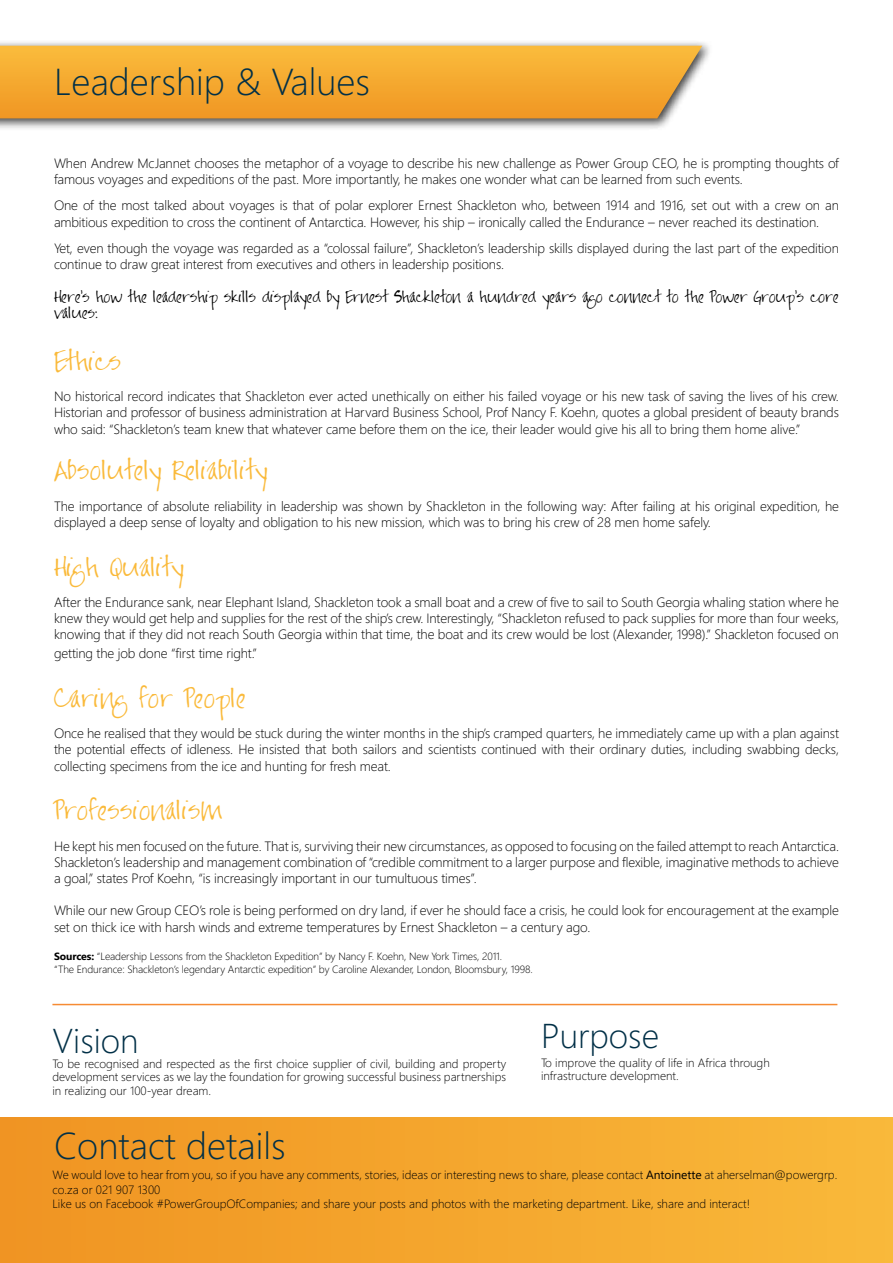
<style>
.page{position:relative;width:893px;height:1263px;background:#fff}
.page>*{position:absolute;margin:0;border:0;box-sizing:border-box;transform-origin:0 0}
.t1{font:300 37.5px "Segoe WP";color:#023047}
.t2{font:300 34.5px "Segoe WP";color:#023047}
.t3{font:22.5px "Jayne Print Hand";color:#faba3b}
.t4{font:300 13.5px/16.2px "Segoe WP";letter-spacing:-.01em;color:#000}
.t5{font:13.5px/16.2px "Jayne Print Hand";letter-spacing:-.01em;color:#000}
.t6{font:300 12px/13.5px "Segoe WP";color:#000}
.t7{font:300 10.5px/12.6px "Segoe WP";letter-spacing:-.01em;color:#000}
.s1{font-weight:700}
.s2{font-weight:400}
</style>
<div class="page">
<div style="left:0;top:1117px;width:893px;height:146px;background:linear-gradient(to right,#f09422,#f9b93a)"></div>
<hr style="left:52px;top:1004px;width:785px;height:1px;background:#f68b33">
<div style="left:0;top:40px;width:713px;height:90px;background:#000;opacity:.75"></div>
<svg style="left:0;top:46px;width:702px;height:72px;background:#f4aa34"></svg>
<h1 class="t1" style="left:54px;top:56px;width:317px">Leadership &amp; Values</h1>
<p class="t4" style="left:54px;top:154px;width:786px">When Andrew McJannet chooses the metaphor of a voyage to describe his new challenge as Power Group CEO, he is prompting thoughts of famous voyages and expeditions of the past. More importantly, he makes one wonder what can be learned from such events.</p>
<p class="t4" style="left:54px;top:197px;width:786px">One of the most talked about voyages is that of polar explorer Ernest Shackleton who, between 1914 and 1916, set out with a crew on an ambitious expedition to cross the continent of Antarctica. However, his ship – ironically called the Endurance – never reached its destination.</p>
<p class="t4" style="left:54px;top:240px;width:786px">Yet, even though the voyage was regarded as a “colossal failure”, Shackleton’s leadership skills displayed during the last part of the expedition continue to draw great interest from executives and others in leadership positions.</p>
<p class="t5" style="left:54px;top:289px;width:786px">Here’s how the leadership skills displayed by Ernest Shackleton a hundred years ago connect to the Power Group’s core values:</p>
<h3 class="t3" style="left:54px;top:349px;width:69px">Ethics</h3>
<p class="t4" style="left:54px;top:388px;width:786px;text-align:justify">No historical record indicates that Shackleton ever acted unethically on either his failed voyage or his new task of saving the lives of his crew.<br>Historian and professor of business administration at Harvard Business School, Prof Nancy F. Koehn, quotes a global president of beauty brands who said: “Shackleton’s team knew that whatever came before them on the ice, their leader would give his all to bring them home alive.”</p>
<h3 class="t3" style="left:54px;top:458px;width:215px">Absolutely Reliability</h3>
<p class="t4" style="left:54px;top:497px;width:786px">The importance of absolute reliability in leadership was shown by Shackleton in the following way: After failing at his original expedition, he displayed a deep sense of loyalty and obligation to his new mission, which was to bring his crew of 28 men home safely.</p>
<h3 class="t3" style="left:54px;top:555px;width:131px">High Quality</h3>
<p class="t4" style="left:54px;top:593px;width:787px;text-align:justify">After the Endurance sank, near Elephant Island, Shackleton took a small boat and a crew of five to sail to South Georgia whaling station where he knew they would get help and supplies for the rest of the ship’s crew. Interestingly, “Shackleton refused to pack supplies for more than four weeks, knowing that if they did not reach South Georgia within that time, the boat and its crew would be lost (Alexander, 1998).” Shackleton focused on</p>
<p class="t4" style="left:54px;top:645px;width:205px">getting the job done “first time right.”</p>
<h3 class="t3" style="left:54px;top:686px;width:194px">Caring for People</h3>
<p class="t4" style="left:54px;top:725px;width:786px;text-align:justify">Once he realised that they would be stuck during the winter months in the ship’s cramped quarters, he immediately came up with a plan against the potential effects of idleness. He insisted that both sailors and scientists continued with their ordinary duties, including swabbing decks, collecting specimens from the ice and hunting for fresh meat.</p>
<h3 class="t3" style="left:54px;top:798px;width:171px">Professionalism</h3>
<p class="t4" style="left:54px;top:837px;width:786px;text-align:justify">He kept his men focused on the future. That is, surviving their new circumstances, as opposed to focusing on the failed attempt to reach Antarctica.<br>Shackleton’s leadership and management combination of “credible commitment to a larger purpose and flexible, imaginative methods to achieve a goal,” states Prof Koehn, “is increasingly important in our tumultuous times”.</p>
<p class="t4" style="left:54px;top:902px;width:786px">While our new Group CEO’s role is being performed on dry land, if ever he should face a crisis, he could look for encouragement at the example set on thick ice with harsh winds and extreme temperatures by Ernest Shackleton – a century ago.</p>
<p class="t7" style="left:54px;top:950px;width:480px"><span class="s1">Sources:</span> “Leadership Lessons from the Shackleton Expedition” by Nancy F. Koehn, New York Times, 2011.<br>“The Endurance: Shackleton’s legendary Antarctic expedition” by Caroline Alexander, London, Bloomsbury, 1998.</p>
<h2 class="t2" style="left:52px;top:1017px;width:88px">Vision</h2>
<h2 class="t2" style="left:541px;top:1012px;width:120px">Purpose</h2>
<p class="t6" style="left:541px;top:1055px;width:230px">To improve the quality of life in Africa through infrastructure development.</p>
<p class="t6" style="left:52px;top:1056px;width:455px;text-align:justify">To be recognised and respected as the first choice supplier of civil, building and property development services as we lay the foundation for growing successful business partnerships in realizing our 100-year dream.</p>
<h1 class="t1" style="left:54px;top:1119px;width:233px">Contact details</h1>
<p class="t6" style="left:52px;top:1167px;width:786px;line-height:14.4px">We would love to hear from you, so if you have any comments, stories, ideas or interesting news to share, please contact <span class="s2">Antoinette</span> at aherselman@powergrp. co.za or 021 907 1300<br>Like us on Facebook #PowerGroupOfCompanies; and share your posts and photos with the marketing department. Like, share and interact!</p>
</div>
